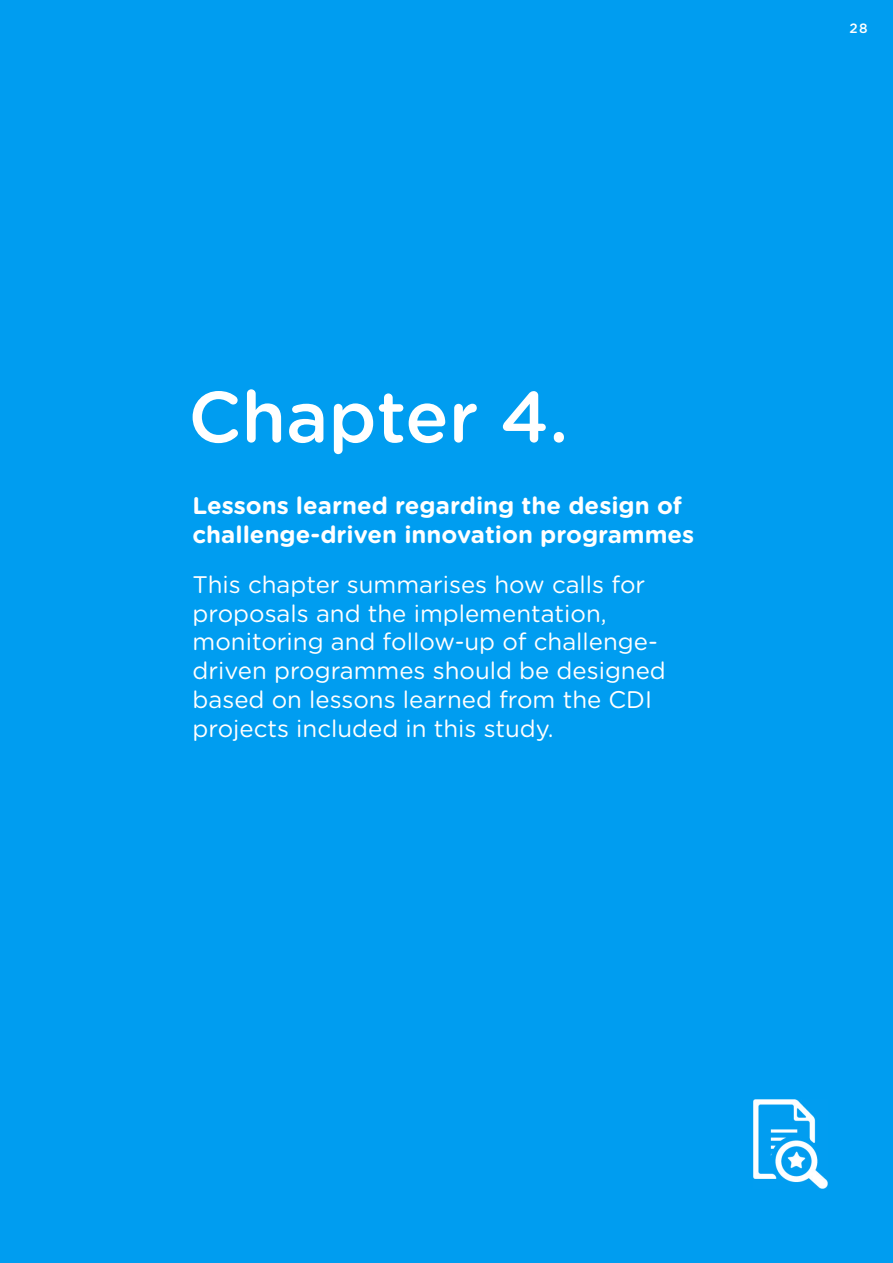
<style>
.page{position:relative;width:893px;height:1263px;background:#009df0}
.page>*{position:absolute;margin:0;border:0;box-sizing:border-box;transform-origin:0 0}
.Kapitel_Rubrik__H1{font:500 72px "Gotham Rounded";color:#fff}
.Kapitel_Innehåll{font:24px/28.8px "Gotham Rounded";color:#fff}
.Kapitel_Innehåll-2{font:700 24px/28.8px "Gotham Rounded";color:#fff}
.t1{font:500 13.5px "Gotham Rounded";color:#fff}
</style>
<div class="page">
<img style="left:754px;top:1099px;width:73px;height:89px">
<h1 class="Kapitel_Rubrik__H1" style="left:188px;top:365px;width:382px">Chapter 4.</h1>
<h2 class="Kapitel_Innehåll-2" style="left:193px;top:490px;width:503px">Lessons learned regarding the design of challenge-driven innovation programmes</h2>
<h2 class="Kapitel_Innehåll" style="left:193px;top:569px;width:475px">This chapter summarises how calls for proposals and the implementation, monitoring and follow-up of challenge&shy;driven programmes should be designed based on lessons learned from the CDI projects included in this study.</h2>
<p class="t1" style="left:849px;top:19px;width:20px">28</p>
</div>
